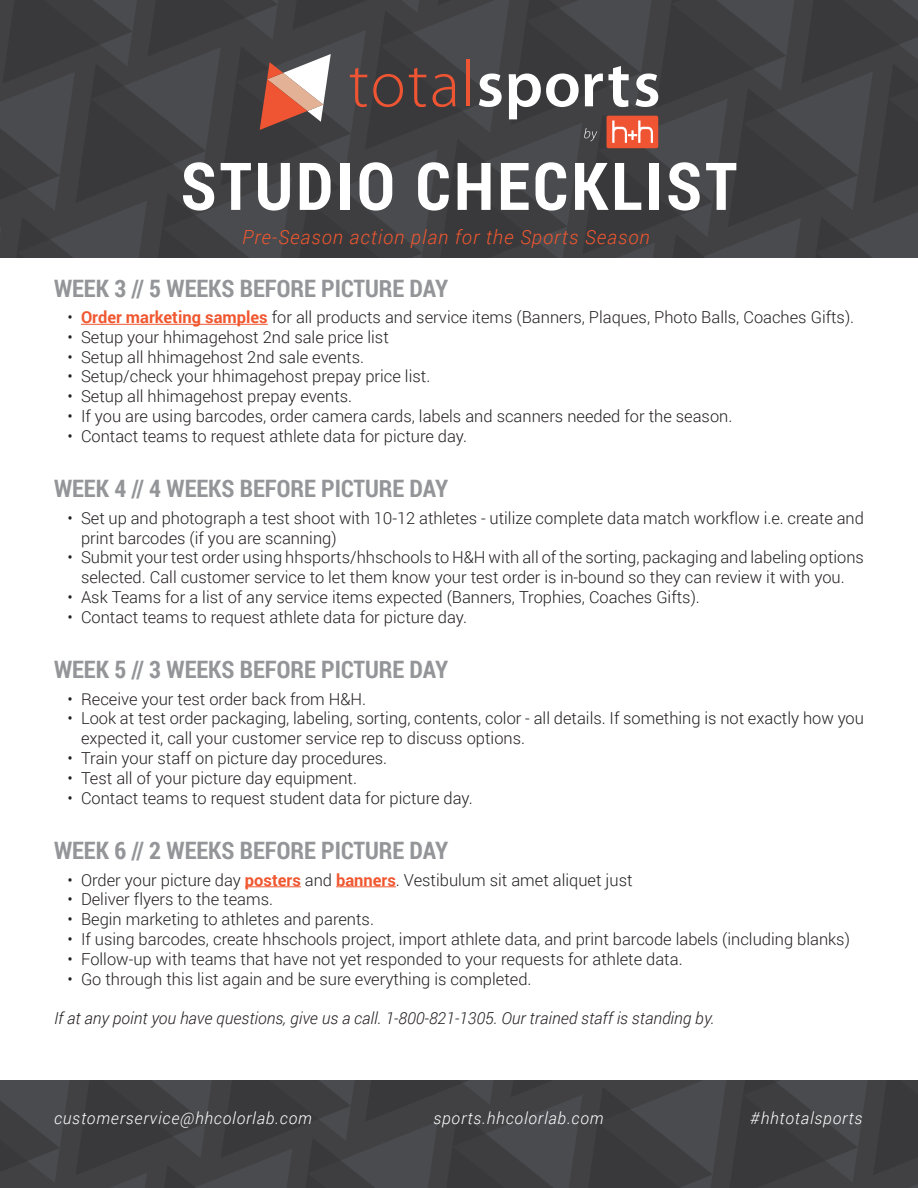
<style>
.page{position:relative;width:918px;height:1188px;background:#fff}
.page>*{position:absolute;margin:0;border:0;box-sizing:border-box;transform-origin:0 0}
.t1{font:700 66px "Roboto Condensed";letter-spacing:.05em;color:#fff}
.Sub-Heading_1{font:700 24px "Roboto Condensed";color:#939598}
.t2{font:italic 300 19.5px "Roboto";letter-spacing:.05em;color:#f05730}
.t3{font:300 16.5px/19.8px "Roboto";color:#231f20}
.Bullets{font:italic 300 16.5px "Roboto";color:#231f20}
.t4{font:italic 300 16.5px "Roboto";letter-spacing:.05em;color:#fff}
.s1{font-weight:700;color:#f05730}
</style>
<div class="page">
<img style="left:0;top:0;width:918px;height:257px">
<svg style="left:584px;top:128px;width:13px;height:13px"></svg>
<div style="left:607px;top:116px;width:51px;height:32px;background:#f05533;border-radius:2px"></div>
<svg style="left:612px;top:120px;width:41px;height:23px"></svg>
<svg style="left:350px;top:68px;width:17px;height:39px"></svg>
<svg style="left:373px;top:74px;width:30px;height:33px"></svg>
<svg style="left:409px;top:68px;width:17px;height:39px"></svg>
<svg style="left:433px;top:74px;width:22px;height:33px"></svg>
<hr style="left:466px;top:60px;width:3px;height:46px;background:#f05533">
<svg style="left:479px;top:74px;width:23px;height:33px"></svg>
<svg style="left:509px;top:74px;width:70px;height:45px"></svg>
<svg style="left:585px;top:66px;width:44px;height:41px"></svg>
<svg style="left:636px;top:74px;width:22px;height:33px"></svg>
<svg style="left:260px;top:54px;width:71px;height:76px"></svg>
<img style="left:0;top:1080px;width:918px;height:108px">
<hr style="left:81px;top:324px;width:187px;height:1px;background:#f05730">
<hr style="left:245px;top:886px;width:56px;height:1px;background:#f05730">
<hr style="left:336px;top:886px;width:60px;height:1px;background:#f05730">
<h1 class="t1" style="left:181px;top:140px;width:558px">STUDIO CHECKLIST</h1>
<p class="t2" style="left:242px;top:223px;width:409px">Pre-Season action plan for the Sports Season</p>
<p class="Sub-Heading_1" style="left:54px;top:271px;width:396px">WEEK 3 // 5 WEEKS BEFORE PICTURE DAY</p>
<p class="t3" style="left:68px;top:307px;width:788px">• <span class="s1">Order marketing samples</span> for all products and service items (Banners, Plaques, Photo Balls, Coaches Gifts).</p>
<p class="t3" style="left:68px;top:327px;width:323px">• Setup your hhimagehost 2nd sale price list</p>
<p class="t3" style="left:68px;top:346px;width:298px">• Setup all hhimagehost 2nd sale events.</p>
<p class="t3" style="left:68px;top:366px;width:364px">• Setup/check your hhimagehost prepay price list.</p>
<p class="t3" style="left:68px;top:386px;width:286px">• Setup all hhimagehost prepay events.</p>
<p class="t3" style="left:68px;top:406px;width:666px">• If you are using barcodes, order camera cards, labels and scanners needed for the season.</p>
<p class="t3" style="left:68px;top:426px;width:401px">• Contact teams to request athlete data for picture day.</p>
<p class="Sub-Heading_1" style="left:54px;top:472px;width:396px">WEEK 4 // 4 WEEKS BEFORE PICTURE DAY</p>
<p class="t3" style="left:81px;top:507px;width:785px;text-indent:-14px">• Set up and photograph a test shoot with 10-12 athletes - utilize complete data match workflow i.e. create and print barcodes (if you are scanning)</p>
<p class="t3" style="left:68px;top:547px;width:798px;text-align:center">• Submit your test order using hhsports/hhschools to H&amp;H with all of the sorting, packaging and labeling options selected. Call customer service to let them know your test order is in-bound so they can review it with you.</p>
<p class="t3" style="left:68px;top:587px;width:634px">• Ask Teams for a list of any service items expected (Banners, Trophies, Coaches Gifts).</p>
<p class="t3" style="left:68px;top:606px;width:401px">• Contact teams to request athlete data for picture day.</p>
<p class="Sub-Heading_1" style="left:54px;top:653px;width:396px">WEEK 5 // 3 WEEKS BEFORE PICTURE DAY</p>
<p class="t3" style="left:68px;top:688px;width:300px">• Receive your test order back from H&amp;H.</p>
<p class="t3" style="left:81px;top:708px;width:785px;text-indent:-14px">• Look at test order packaging, labeling, sorting, contents, color - all details. If something is not exactly how you expected it, call your customer service rep to discuss options.</p>
<p class="t3" style="left:68px;top:748px;width:321px">• Train your staff on picture day procedures.</p>
<p class="t3" style="left:68px;top:768px;width:291px">• Test all of your picture day equipment.</p>
<p class="t3" style="left:68px;top:787px;width:407px">• Contact teams to request student data for picture day.</p>
<p class="Sub-Heading_1" style="left:54px;top:834px;width:396px">WEEK 6 // 2 WEEKS BEFORE PICTURE DAY</p>
<p class="t3" style="left:68px;top:869px;width:567px">• Order your picture day <span class="s1">posters</span> and <span class="s1">banners</span>. Vestibulum sit amet aliquet just</p>
<p class="t3" style="left:68px;top:889px;width:207px">• Deliver flyers to the teams.</p>
<p class="t3" style="left:68px;top:909px;width:308px">• Begin marketing to athletes and parents.</p>
<p class="t3" style="left:68px;top:929px;width:784px">• If using barcodes, create hhschools project, import athlete data, and print barcode labels (including blanks)</p>
<p class="t3" style="left:68px;top:948px;width:617px">• Follow-up with teams that have not yet responded to your requests for athlete data.</p>
<p class="t3" style="left:68px;top:968px;width:466px">• Go through this list again and be sure everything is completed.</p>
<p class="Bullets" style="left:54px;top:1007px;width:662px">If at any point you have questions, give us a call. 1-800-821-1305. Our trained staff is standing by.</p>
<p class="t4" style="left:54px;top:1107px;width:259px">customerservice@hhcolorlab.com</p>
<p class="t4" style="left:433px;top:1107px;width:172px">sports.hhcolorlab.com</p>
<p class="t4" style="left:750px;top:1107px;width:114px">#hhtotalsports</p>
</div>
